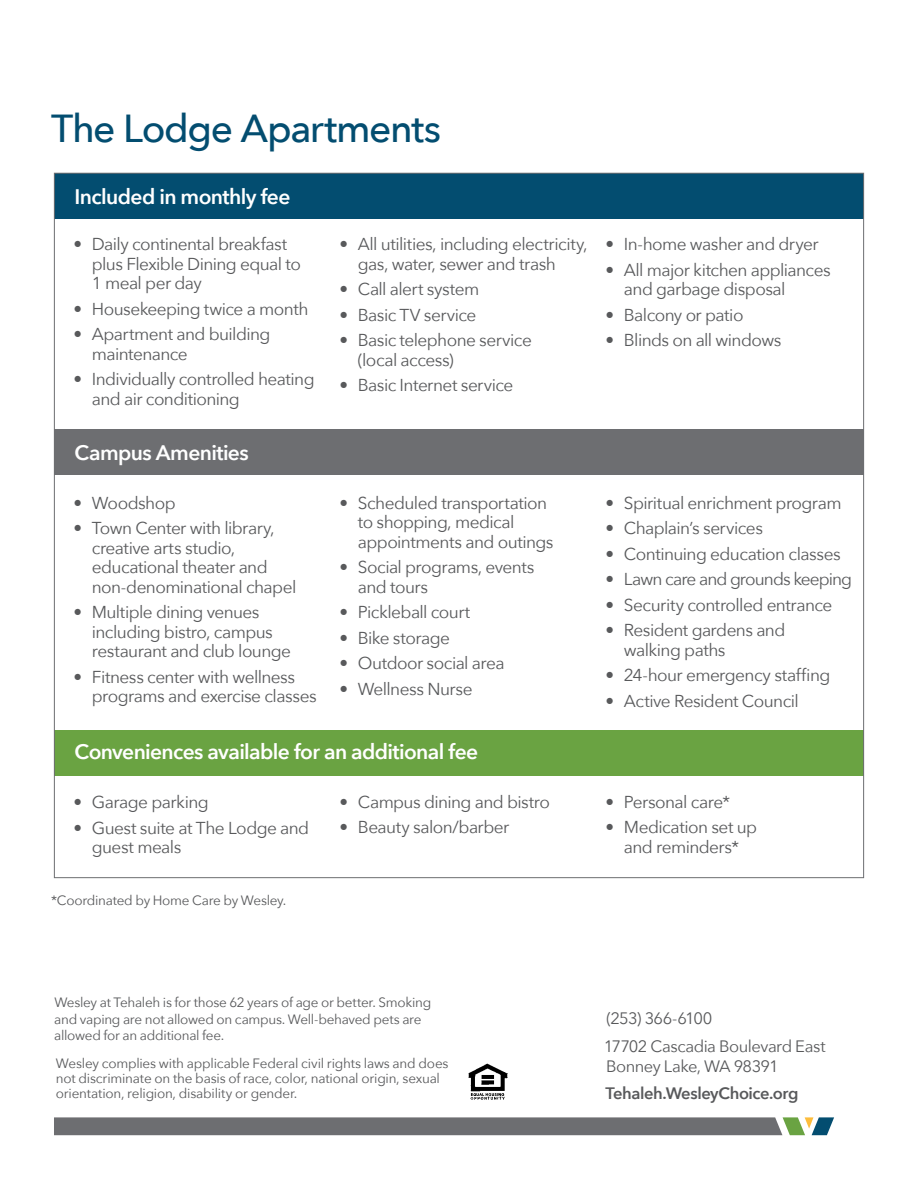
<style>
.page{position:relative;width:918px;height:1188px;background:#fff}
.page>*{position:absolute;margin:0;border:0;box-sizing:border-box;transform-origin:0 0}
.t1{font:500 39px "Avenir Next";letter-spacing:-.035em;color:#034d70}
.t2{font:600 21px "Avenir Next";letter-spacing:-.03em;color:#fff}
.t3{font:17.25px/19.5px "Avenir Next";letter-spacing:-.035em;color:#58595b}
.t4{font:17.25px "Avenir Next";letter-spacing:-.055em;color:#58595b}
.t5{font:16.5px/27.8px "Avenir Next";letter-spacing:-.035em;color:#58595b}
.t6{font:600 16.5px "Avenir Next";letter-spacing:-.025em;color:#58595b}
.t7{font:13.5px/15px "Avenir Next";letter-spacing:-.02em;color:#58595b}
</style>
<div class="page">
<div style="left:54px;top:173px;width:810px;height:46px;background:#034d70"></div>
<div style="left:54px;top:429px;width:810px;height:46px;background:#6d6e71"></div>
<div style="left:54px;top:730px;width:810px;height:46px;background:#6aa342"></div>
<svg style="left:54px;top:1117px;width:780px;height:18px;background:#727576"></svg>
<img style="left:469px;top:1063px;width:39px;height:37px">
<h1 class="t1" style="left:51px;top:95px;width:392px">The Lodge Apartments</h1>
<p class="t2" style="left:75px;top:179px;width:217px">Included in monthly fee</p>
<p class="t3" style="left:92px;top:234px;width:211px;text-indent:-18px">• Daily continental breakfast plus Flexible Dining equal to<br>1 meal per day</p>
<p class="t3" style="left:74px;top:298px;width:237px">• Housekeeping twice a month</p>
<p class="t3" style="left:92px;top:324px;width:180px;text-indent:-18px">• Apartment and building maintenance</p>
<p class="t3" style="left:92px;top:369px;width:224px;text-indent:-18px">• Individually controlled heating and air conditioning</p>
<p class="t2" style="left:75px;top:435px;width:176px">Campus Amenities</p>
<p class="t3" style="left:74px;top:492px;width:104px">• Woodshop</p>
<p class="t3" style="left:92px;top:518px;width:206px;text-indent:-18px">• Town Center with library, creative arts studio, educational theater and non-denominational chapel</p>
<p class="t3" style="left:92px;top:602px;width:201px;text-indent:-18px">• Multiple dining venues including bistro, campus restaurant and club lounge</p>
<p class="t3" style="left:92px;top:666px;width:226px;text-indent:-18px">• Fitness center with wellness programs and exercise classes</p>
<p class="t3" style="left:358px;top:234px;width:231px;text-indent:-18px">• All utilities, including electricity, gas, water, sewer and trash</p>
<p class="t3" style="left:340px;top:279px;width:141px">• Call alert system</p>
<p class="t3" style="left:340px;top:304px;width:138px">• Basic TV service</p>
<p class="t3" style="left:358px;top:330px;width:176px;text-indent:-18px">• Basic telephone service (local access)</p>
<p class="t3" style="left:340px;top:375px;width:175px">• Basic Internet service</p>
<p class="t3" style="left:358px;top:492px;width:197px;text-indent:-18px">• Scheduled transportation to shopping, medical appointments and outings</p>
<p class="t3" style="left:358px;top:557px;width:178px;text-indent:-18px">• Social programs, events and tours</p>
<p class="t3" style="left:340px;top:602px;width:132px">• Pickleball court</p>
<p class="t3" style="left:340px;top:627px;width:112px">• Bike storage</p>
<p class="t3" style="left:340px;top:653px;width:167px">• Outdoor social area</p>
<p class="t3" style="left:340px;top:678px;width:135px">• Wellness Nurse</p>
<p class="t2" style="left:75px;top:734px;width:405px">Conveniences available for an additional fee</p>
<p class="t3" style="left:74px;top:792px;width:137px">• Garage parking</p>
<p class="t3" style="left:92px;top:817px;width:219px;text-indent:-18px">• Guest suite at The Lodge and guest meals</p>
<p class="t7" style="left:51px;top:892px;width:237px">*Coordinated by Home Care by Wesley.</p>
<p class="t3" style="left:340px;top:792px;width:212px">• Campus dining and bistro</p>
<p class="t3" style="left:340px;top:817px;width:171px">• Beauty salon/barber</p>
<p class="t3" style="left:606px;top:234px;width:215px">• In-home washer and dryer</p>
<p class="t3" style="left:624px;top:259px;width:208px;text-indent:-18px">• All major kitchen appliances and garbage disposal</p>
<p class="t3" style="left:606px;top:304px;width:139px">• Balcony or patio</p>
<p class="t3" style="left:606px;top:330px;width:177px">• Blinds on all windows</p>
<p class="t3" style="left:606px;top:492px;width:238px">• Spiritual enrichment program</p>
<p class="t3" style="left:606px;top:518px;width:159px">• Chaplain’s services</p>
<p class="t3" style="left:606px;top:543px;width:237px">• Continuing education classes</p>
<p class="t4" style="left:606px;top:565px;width:248px">• Lawn care and grounds keeping</p>
<p class="t3" style="left:606px;top:594px;width:228px">• Security controlled entrance</p>
<p class="t3" style="left:624px;top:620px;width:163px;text-indent:-18px">• Resident gardens and walking paths</p>
<p class="t3" style="left:606px;top:665px;width:226px">• 24-hour emergency staffing</p>
<p class="t3" style="left:606px;top:690px;width:195px">• Active Resident Council</p>
<p class="t3" style="left:606px;top:792px;width:126px">• Personal care*</p>
<p class="t3" style="left:606px;top:817px;width:153px;text-align:center">• Medication set up and reminders*</p>
<p class="t7" style="left:54px;top:994px;width:379px;line-height:16.5px">Wesley at Tehaleh is for those 62 years of age or better. Smoking and vaping are not allowed on campus. Well-behaved pets are allowed for an additional fee.</p>
<p class="t7" style="left:56px;top:1055px;width:394px">Wesley complies with applicable Federal civil rights laws and does not discriminate on the basis of race, color, national origin, sexual orientation, religion, disability or gender.</p>
<p class="t5" style="left:604px;top:1004px;width:223px">(253) 366-6100<br>17702 Cascadia Boulevard East</p>
<p class="t5" style="left:606px;top:1051px;width:174px">Bonney Lake, WA 98391</p>
<p class="t6" style="left:605px;top:1079px;width:195px">Tehaleh.WesleyChoice.org</p>
</div>
